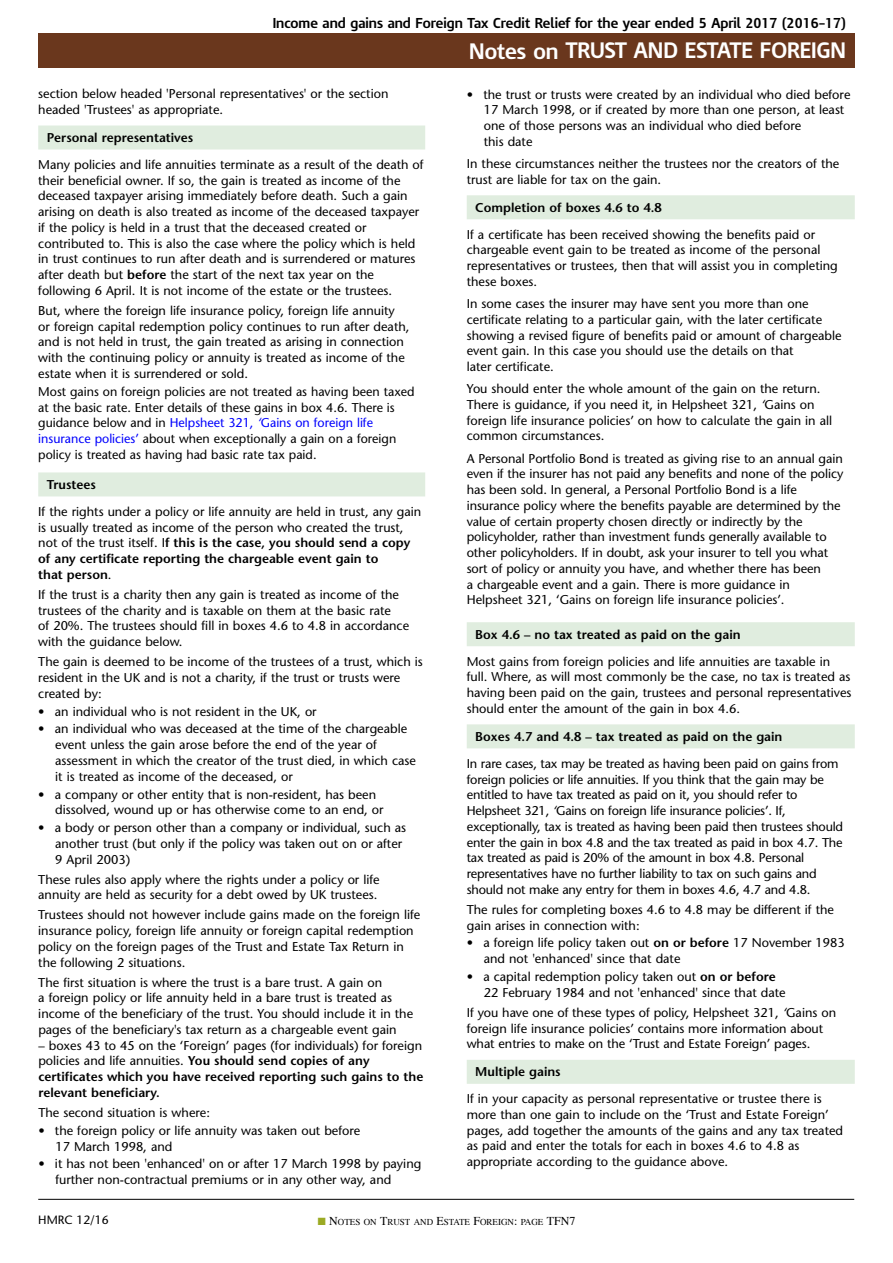
<style>
.page{position:relative;width:893px;height:1263px;background:#fff}
.page>*{position:absolute;margin:0;border:0;box-sizing:border-box;transform-origin:0 0}
.t1{font:700 21px "IR Modena";color:#fff}
.t2{font:700 13.5px "IR Modena";color:#000}
.t3{font:12.75px/15.8px "Stone Sans";color:#000}
.t4{font:600 12.75px/15.8px "Stone Sans";color:#000}
.t5{font:12px "Stone Sans";color:#000}
.t6{font:9px "Times";color:#000}
.s1{font-style:italic}
.s2{font-weight:600}
.s3{color:#0000fd}
.s4{font-style:italic;color:#0000fd}
.s5{font-weight:400}
.s6{color:#9baa24}
.s7{font-size:12px}
</style>
<div class="page">
<hr style="left:38px;top:1199px;width:816px;height:1px;background:#000">
<div style="left:38px;top:34px;width:817px;height:34px;background:#6a371d"></div>
<div style="left:467px;top:195px;width:388px;height:24px;background:#e0eddf"></div>
<div style="left:467px;top:622px;width:388px;height:24px;background:#e0eddf"></div>
<div style="left:467px;top:724px;width:388px;height:24px;background:#e0eddf"></div>
<div style="left:467px;top:1060px;width:388px;height:24px;background:#e0eddf"></div>
<div style="left:38px;top:125px;width:387px;height:24px;background:#e0eddf"></div>
<div style="left:38px;top:472px;width:387px;height:24px;background:#e0eddf"></div>
<p class="t2" style="left:273px;top:18px;width:575px">Income and gains and Foreign Tax Credit Relief for the year ended 5 April 2017 (2016–17)</p>
<h1 class="t1" style="left:469px;top:42px;width:378px">Notes on TRUST AND ESTATE FOREIGN</h1>
<p class="t3" style="left:484px;top:88px;width:368px;text-indent:-17px">• the trust or trusts were created by an individual who died before 17 March 1998, or if created by more than one person, at least one of those persons was an individual who died before<br>this date</p>
<p class="t3" style="left:467px;top:157px;width:374px">In these circumstances neither the trustees nor the creators of the trust are liable for tax on the gain.</p>
<p class="t4" style="left:475px;top:201px;width:188px">Completion of boxes 4.6 to 4.8</p>
<p class="t3" style="left:467px;top:228px;width:373px">If a certificate has been received showing the benefits paid or chargeable event gain to be treated as income of the personal representatives or trustees, then that will assist you in completing these boxes.</p>
<p class="t3" style="left:467px;top:297px;width:376px">In some cases the insurer may have sent you more than one certificate relating to a particular gain, with the later certificate showing a revised figure of benefits paid or amount of chargeable event gain. In this case you should use the details on that<br>later certificate.</p>
<p class="t3" style="left:467px;top:382px;width:367px">You should enter the whole amount of the gain on the return.<br>There is guidance, if you need it, in Helpsheet 321, <span class="s1">‘</span>Gains on foreign life insurance policies’ on how to calculate the gain in all common circumstances.</p>
<p class="t3" style="left:467px;top:452px;width:378px">A Personal Portfolio Bond is treated as giving rise to an annual gain even if the insurer has not paid any benefits and none of the policy has been sold. In general, a Personal Portfolio Bond is a life insurance policy where the benefits payable are determined by the value of certain property chosen directly or indirectly by the policyholder, rather than investment funds generally available to other policyholders. If in doubt, ask your insurer to tell you what sort of policy or annuity you have, and whether there has been<br>a chargeable event and a gain. There is more guidance in Helpsheet 321, ‘Gains on foreign life insurance policies’.</p>
<p class="t4" style="left:475px;top:628px;width:267px">Box 4.6 – no tax treated as paid on the gain</p>
<p class="t3" style="left:467px;top:655px;width:386px">Most gains from foreign policies and life annuities are taxable in full. Where, as will most commonly be the case, no tax is treated as having been paid on the gain, trustees and personal representatives should enter the amount of the gain in box 4.6.</p>
<p class="t4" style="left:475px;top:730px;width:309px">Boxes 4.7 and 4.8 – tax treated as paid on the gain</p>
<p class="t3" style="left:467px;top:757px;width:378px">In rare cases, tax may be treated as having been paid on gains from foreign policies or life annuities. If you think that the gain may be entitled to have tax treated as paid on it, you should refer to Helpsheet 321, <span class="s1">‘</span>Gains on foreign life insurance policies’. If, exceptionally, tax is treated as having been paid then trustees should enter the gain in box 4.8 and the tax treated as paid in box 4.7. The tax treated as paid is 20% of the amount in box 4.8. Personal representatives have no further liability to tax on such gains and should not make any entry for them in boxes 4.6, 4.7 and 4.8.</p>
<p class="t3" style="left:467px;top:903px;width:369px">The rules for completing boxes 4.6 to 4.8 may be different if the gain arises in connection with:</p>
<p class="t3" style="left:484px;top:936px;width:363px;text-indent:-17px">• a foreign life policy taken out <span class="s2">on or before</span> 17 November 1983 and not 'enhanced' since that date</p>
<p class="t3" style="left:484px;top:970px;width:303px;text-indent:-17px">• a capital redemption policy taken out <span class="s2">on or before<br></span>22 February 1984 and not 'enhanced' since that date</p>
<p class="t3" style="left:467px;top:1006px;width:371px">If you have one of these types of policy, Helpsheet 321, <span class="s1">‘</span>Gains on foreign life insurance policies’ contains more information about what entries to make on the ‘Trust and Estate Foreign’ pages.</p>
<p class="t4" style="left:475px;top:1065px;width:87px">Multiple gains</p>
<p class="t3" style="left:467px;top:1092px;width:378px">If in your capacity as personal representative or trustee there is more than one gain to include on the ‘Trust and Estate Foreign’ pages, add together the amounts of the gains and any tax treated as paid and enter the totals for each in boxes 4.6 to 4.8 as appropriate according to the guidance above.</p>
<p class="t3" style="left:38px;top:87px;width:352px">section below headed 'Personal representatives' or the section headed 'Trustees' as appropriate.</p>
<p class="t4" style="left:47px;top:131px;width:148px">Personal representatives</p>
<p class="t3" style="left:38px;top:158px;width:387px">Many policies and life annuities terminate as a result of the death of their beneficial owner. If so, the gain is treated as income of the deceased taxpayer arising immediately before death. Such a gain arising on death is also treated as income of the deceased taxpayer if the policy is held in a trust that the deceased created or contributed to. This is also the case where the policy which is held in trust continues to run after death and is surrendered or matures after death but <span class="s2">before</span> the start of the next tax year on the following 6 April. It is not income of the estate or the trustees.</p>
<p class="t3" style="left:38px;top:304px;width:373px">But, where the foreign life insurance policy, foreign life annuity or foreign capital redemption policy continues to run after death, and is not held in trust, the gain treated as arising in connection with the continuing policy or annuity is treated as income of the estate when it is surrendered or sold.</p>
<p class="t3" style="left:38px;top:385px;width:378px">Most gains on foreign policies are not treated as having been taxed at the basic rate. Enter details of these gains in box 4.6. There is guidance below and in <span class="s3">Helpsheet 321,</span> <span class="s4">‘</span><span class="s3">Gains on foreign life insurance policies’</span> about when exceptionally a gain on a foreign policy is treated as having had basic rate tax paid.</p>
<p class="t4" style="left:47px;top:478px;width:51px">Trustees</p>
<p class="t3" style="left:38px;top:505px;width:385px">If the rights under a policy or life annuity are held in trust, any gain is usually treated as income of the person who created the trust, not of the trust itself. I<span class="s2">f this is the case, you should send a copy of any certificate reporting the chargeable event gain to<br>that person</span>.</p>
<p class="t3" style="left:38px;top:588px;width:372px">If the trust is a charity then any gain is treated as income of the trustees of the charity and is taxable on them at the basic rate<br>of 20%. The trustees should fill in boxes 4.6 to 4.8 in accordance with the guidance below.</p>
<p class="t3" style="left:38px;top:655px;width:386px">The gain is deemed to be income of the trustees of a trust, which is resident in the UK and is not a charity, if the trust or trusts were created by:</p>
<p class="t3" style="left:38px;top:704px;width:280px">• an individual who is not resident in the UK, or</p>
<p class="t3" style="left:55px;top:722px;width:362px;text-indent:-17px">• an individual who was deceased at the time of the chargeable event unless the gain arose before the end of the year of assessment in which the creator of the trust died, in which case it is treated as income of the deceased, or</p>
<p class="t3" style="left:55px;top:787px;width:330px;text-indent:-17px">• a company or other entity that is non-resident, has been dissolved, wound up or has otherwise come to an end, or</p>
<p class="t3" style="left:55px;top:821px;width:352px;text-indent:-17px">• a body or person other than a company or individual, such as another trust (but only if the policy was taken out on or after<br>9 April 2003)</p>
<p class="t3" style="left:38px;top:873px;width:343px">These rules also apply where the rights under a policy or life annuity are held as security for a debt owed by UK trustees.</p>
<p class="t3" style="left:38px;top:908px;width:384px">Trustees should not however include gains made on the foreign life insurance policy, foreign life annuity or foreign capital redemption policy on the foreign pages of the Trust and Estate Tax Return in the following 2 situations.</p>
<p class="t3" style="left:38px;top:976px;width:376px">The first situation is where the trust is a bare trust. A gain on<br>a foreign policy or life annuity held in a bare trust is treated as income of the beneficiary of the trust. You should include it in the pages of the beneficiary's tax return as a chargeable event gain</p>
<p class="t4" style="left:38px;top:1039px;width:387px"><span class="s5">– boxes 43 to 45 on the ‘Foreign’ pages (for individuals) for foreign policies and life annuities.</span> You should send copies of any certificates which you have received reporting such gains to the relevant beneficiary.</p>
<p class="t3" style="left:38px;top:1106px;width:173px">The second situation is where:</p>
<p class="t3" style="left:55px;top:1124px;width:307px;text-indent:-17px">• the foreign policy or life annuity was taken out before<br>17 March 1998, and</p>
<p class="t3" style="left:55px;top:1157px;width:367px;text-indent:-17px">• it has not been 'enhanced' on or after 17 March 1998 by paying further non-contractual premiums or in any other way, and</p>
<p class="t5" style="left:38px;top:1215px;width:72px">HMRC 12/16</p>
<p class="t6" style="left:318px;top:1218px;width:259px"><span class="s6">■</span> <span class="s7">N</span>OTES ON <span class="s7">T</span>RUST AND <span class="s7">E</span>STATE <span class="s7">F</span>OREIGN<span class="s7">:</span> PAGE <span class="s7">TFN7</span></p>
</div>
